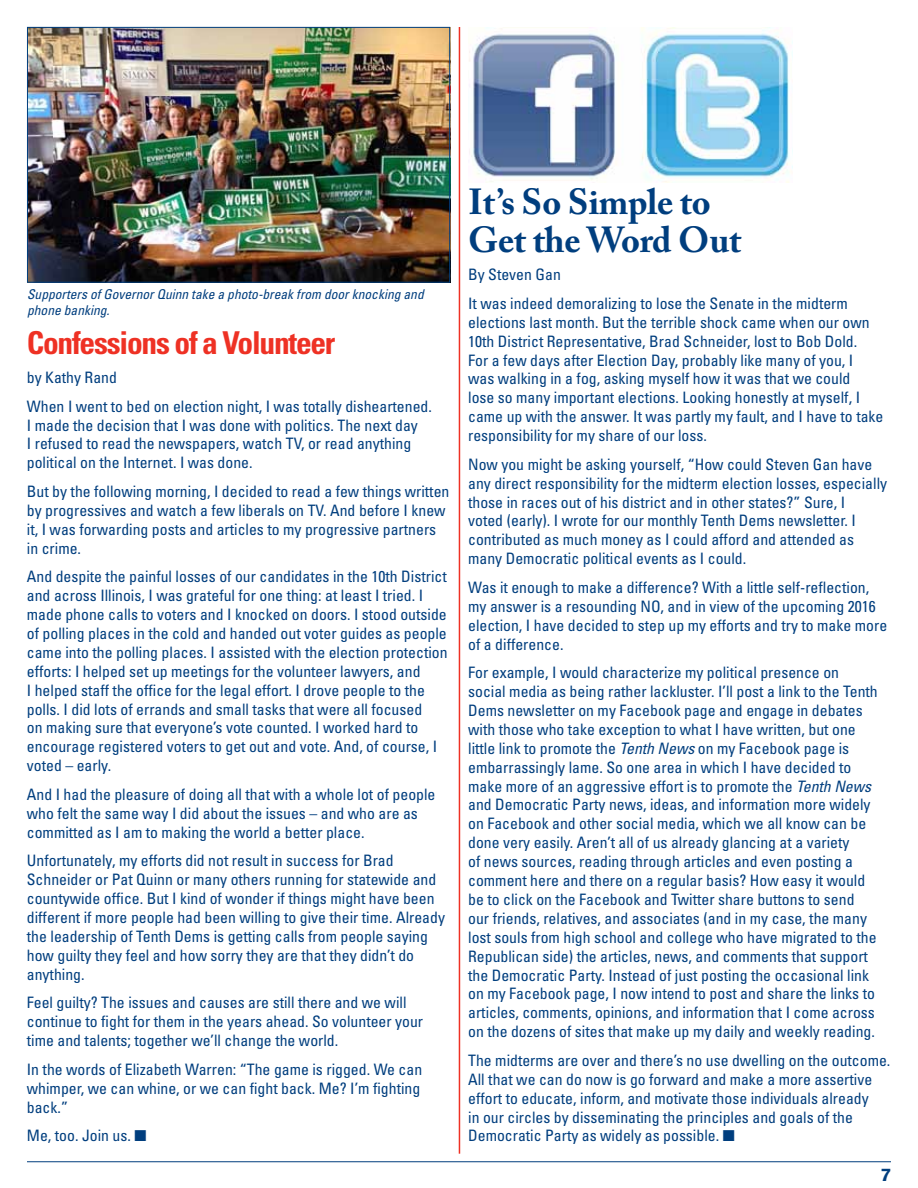
<style>
.page{position:relative;width:918px;height:1188px;background:#fff}
.page>*{position:absolute;margin:0;border:0;box-sizing:border-box;transform-origin:0 0}
.t1{font:700 36px/37.5px "Adobe Caslon Pro";letter-spacing:-.01em;color:#003e7e}
.t2{font:700 condensed 31.5px "Univers";letter-spacing:-.04em;color:#ee3124}
.t3{font:700 18px "Akzidenz Grotesk BE";color:#003e7e}
.t4{font:condensed 15.75px/18.9px "Univers";color:#003e7e}
.t5{font:italic condensed 13.5px/16.2px "Univers";color:#003e7e}
.s1{font-style:italic}
</style>
<div class="page">
<hr style="left:27px;top:1161px;width:864px;height:1px;background:#003e7e">
<hr style="left:459px;top:27px;width:1px;height:1127px;background:#ee3124">
<img style="left:469px;top:27px;width:324px;height:155px">
<img style="left:29px;top:29px;width:419px;height:252px">
<div style="left:27px;top:27px;width:423px;height:256px;border:1px solid #003e7e"></div>
<p class="t5" style="left:27px;top:286px;width:398px">Supporters of Governor Quinn take a photo-break from door knocking and phone banking.</p>
<h2 class="t2" style="left:27px;top:324px;width:310px">Confessions of a Volunteer</h2>
<p class="t4" style="left:27px;top:363px;width:407px;line-height:28.7px">by Kathy Rand<br>When I went to bed on election night, I was totally disheartened.</p>
<p class="t4" style="left:27px;top:415px;width:393px">I made the decision that I was done with politics. The next day<br>I refused to read the newspapers, watch TV, or read anything political on the Internet. I was done.</p>
<p class="t4" style="left:27px;top:481px;width:424px">But by the following morning, I decided to read a few things written by progressives and watch a few liberals on TV. And before I knew it, I was forwarding posts and articles to my progressive partners in crime.</p>
<p class="t4" style="left:27px;top:567px;width:422px">And despite the painful losses of our candidates in the 10th District and across Illinois, I was grateful for one thing: at least I tried. I made phone calls to voters and I knocked on doors. I stood outside of polling places in the cold and handed out voter guides as people came into the polling places. I assisted with the election protection efforts: I helped set up meetings for the volunteer lawyers, and<br>I helped staff the office for the legal effort. I drove people to the polls. I did lots of errands and small tasks that were all focused<br>on making sure that everyone’s vote counted. I worked hard to encourage registered voters to get out and vote. And, of course, I voted – early.</p>
<p class="t4" style="left:27px;top:784px;width:410px">And I had the pleasure of doing all that with a whole lot of people who felt the same way I did about the issues – and who are as committed as I am to making the world a better place.</p>
<p class="t4" style="left:27px;top:851px;width:420px">Unfortunately, my efforts did not result in success for Brad Schneider or Pat Quinn or many others running for statewide and countywide office. But I kind of wonder if things might have been different if more people had been willing to give their time. Already the leadership of Tenth Dems is getting calls from people saying how guilty they feel and how sorry they are that they didn’t do anything.</p>
<p class="t4" style="left:27px;top:993px;width:398px">Feel guilty? The issues and causes are still there and we will continue to fight for them in the years ahead. So volunteer your time and talents; together we’ll change the world.</p>
<p class="t4" style="left:27px;top:1059px;width:397px">In the words of Elizabeth Warren: “The game is rigged. We can whimper, we can whine, or we can fight back. Me? I’m fighting back.”</p>
<p class="t4" style="left:27px;top:1126px;width:121px">Me, too. Join us. ■</p>
<h1 class="t1" style="left:468px;top:183px;width:275px">It’s So Simple to<br>Get the Word Out</h1>
<p class="t4" style="left:468px;top:260px;width:381px;line-height:28.7px">By Steven Gan<br>It was indeed demoralizing to lose the Senate in the midterm</p>
<p class="t4" style="left:468px;top:312px;width:417px">elections last month. But the terrible shock came when our own 10th District Representative, Brad Schneider, lost to Bob Dold.<br>For a few days after Election Day, probably like many of you, I was walking in a fog, asking myself how it was that we could<br>lose so many important elections. Looking honestly at myself, I came up with the answer. It was partly my fault, and I have to take responsibility for my share of our loss.</p>
<p class="t4" style="left:468px;top:454px;width:420px">Now you might be asking yourself, “How could Steven Gan have any direct responsibility for the midterm election losses, especially those in races out of his district and in other states?” Sure, I<br>voted (early). I wrote for our monthly Tenth Dems newsletter. I contributed as much money as I could afford and attended as many Democratic political events as I could.</p>
<p class="t4" style="left:468px;top:577px;width:421px">Was it enough to make a difference? With a little self-reflection, my answer is a resounding NO, and in view of the upcoming 2016 election, I have decided to step up my efforts and try to make more of a difference.</p>
<p class="t4" style="left:468px;top:663px;width:411px">For example, I would characterize my political presence on social media as being rather lackluster. I’ll post a link to the Tenth Dems newsletter on my Facebook page and engage in debates with those who take exception to what I have written, but one little link to promote the <span class="s1">Tenth News</span> on my Facebook page is embarrassingly lame. So one area in which I have decided to make more of an aggressive effort is to promote the <span class="s1">Tenth News </span>and Democratic Party news, ideas, and information more widely on Facebook and other social media, which we all know can be done very easily. Aren’t all of us already glancing at a variety<br>of news sources, reading through articles and even posting a comment here and there on a regular basis? How easy it would be to click on the Facebook and Twitter share buttons to send our friends, relatives, and associates (and in my case, the many lost souls from high school and college who have migrated to the Republican side) the articles, news, and comments that support the Democratic Party. Instead of just posting the occasional link on my Facebook page, I now intend to post and share the links to articles, comments, opinions, and information that I come across on the dozens of sites that make up my daily and weekly reading.</p>
<p class="t4" style="left:468px;top:1050px;width:424px">The midterms are over and there’s no use dwelling on the outcome.<br>All that we can do now is go forward and make a more assertive effort to educate, inform, and motivate those individuals already<br>in our circles by disseminating the principles and goals of the Democratic Party as widely as possible. ■</p>
<p class="t3" style="left:881px;top:1164px;width:12px">7</p>
</div>
